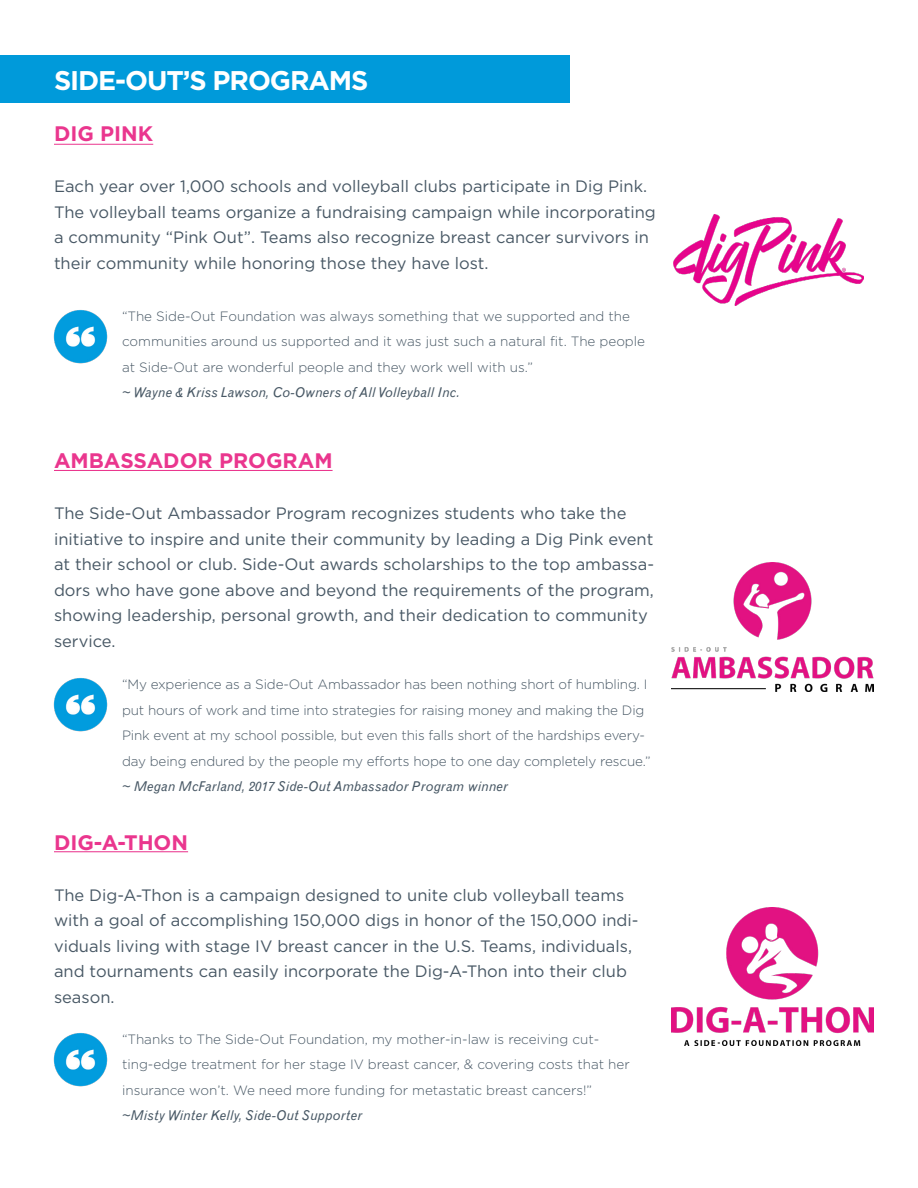
<style>
.page{position:relative;width:918px;height:1188px;background:#fff}
.page>*{position:absolute;margin:0;border:0;box-sizing:border-box;transform-origin:0 0}
.t1{font:700 27px "Gotham HTF";letter-spacing:-.04em;color:#fff}
.t2{font:700 21px "Gotham";color:#ea368e}
.t3{font:700 21px "Gotham HTF";color:#ea368e}
.t4{font:16.5px/25.5px "Gotham";color:#485865}
.t5{font:300 13.5px/25.5px "Gotham HTF";letter-spacing:-.01em;color:#485865}
.t6{font:italic 13.5px "Grotesque";color:#485865}
</style>
<div class="page">
<div style="left:0;top:55px;width:570px;height:48px;background:#009ada"></div>
<img style="left:674px;top:215px;width:189px;height:91px">
<hr style="left:54px;top:144px;width:99px;height:1px;background:#ea368e">
<img style="left:54px;top:310px;width:54px;height:54px">
<img style="left:672px;top:562px;width:202px;height:129px">
<hr style="left:54px;top:470px;width:279px;height:1px;background:#ea368e">
<img style="left:54px;top:678px;width:54px;height:54px">
<img style="left:672px;top:908px;width:202px;height:137px">
<hr style="left:54px;top:851px;width:134px;height:1px;background:#ea368e">
<img style="left:54px;top:1033px;width:54px;height:53px">
<h1 class="t1" style="left:54px;top:65px;width:316px">SIDE-OUT’S PROGRAMS</h1>
<p class="t3" style="left:54px;top:122px;width:101px">DIG PINK</p>
<p class="t4" style="left:54px;top:174px;width:603px">Each year over 1,000 schools and volleyball clubs participate in Dig Pink.<br>The volleyball teams organize a fundraising campaign while incorporating a community “Pink Out”. Teams also recognize breast cancer survivors in their community while honoring those they have lost.</p>
<p class="t5" style="left:122px;top:303px;width:525px">“The Side-Out Foundation was always something that we supported and the communities around us supported and it was just such a natural fit. The people at Side-Out are wonderful people and they work well with us.”</p>
<p class="t6" style="left:122px;top:384px;width:340px">~ Wayne &amp; Kriss Lawson, Co-Owners of All Volleyball Inc.</p>
<p class="t2" style="left:54px;top:447px;width:280px">AMBASSADOR PROGRAM</p>
<p class="t4" style="left:54px;top:500px;width:602px">The Side-Out Ambassador Program recognizes students who take the initiative to inspire and unite their community by leading a Dig Pink event at their school or club. Side-Out awards scholarships to the top ambassa&shy;dors who have gone above and beyond the requirements of the program, showing leadership, personal growth, and their dedication to community service.</p>
<p class="t5" style="left:122px;top:671px;width:530px">“My experience as a Side-Out Ambassador has been nothing short of humbling. I put hours of work and time into strategies for raising money and making the Dig Pink event at my school possible, but even this falls short of the hardships every&shy;day being endured by the people my efforts hope to one day completely rescue.”</p>
<p class="t6" style="left:122px;top:779px;width:388px">~ Megan McFarland, 2017 Side-Out Ambassador Program winner</p>
<p class="t2" style="left:54px;top:828px;width:136px">DIG-A-THON</p>
<p class="t4" style="left:54px;top:882px;width:586px">The Dig-A-Thon is a campaign designed to unite club volleyball teams with a goal of accomplishing 150,000 digs in honor of the 150,000 indi&shy;viduals living with stage IV breast cancer in the U.S. Teams, individuals, and tournaments can easily incorporate the Dig-A-Thon into their club season.</p>
<p class="t5" style="left:122px;top:1026px;width:509px">“Thanks to The Side-Out Foundation, my mother-in-law is receiving cut&shy;ting-edge treatment for her stage IV breast cancer, &amp; covering costs that her insurance won’t. We need more funding for metastatic breast cancers!”</p>
<p class="t6" style="left:122px;top:1108px;width:242px">~Misty Winter Kelly, Side-Out Supporter</p>
</div>
